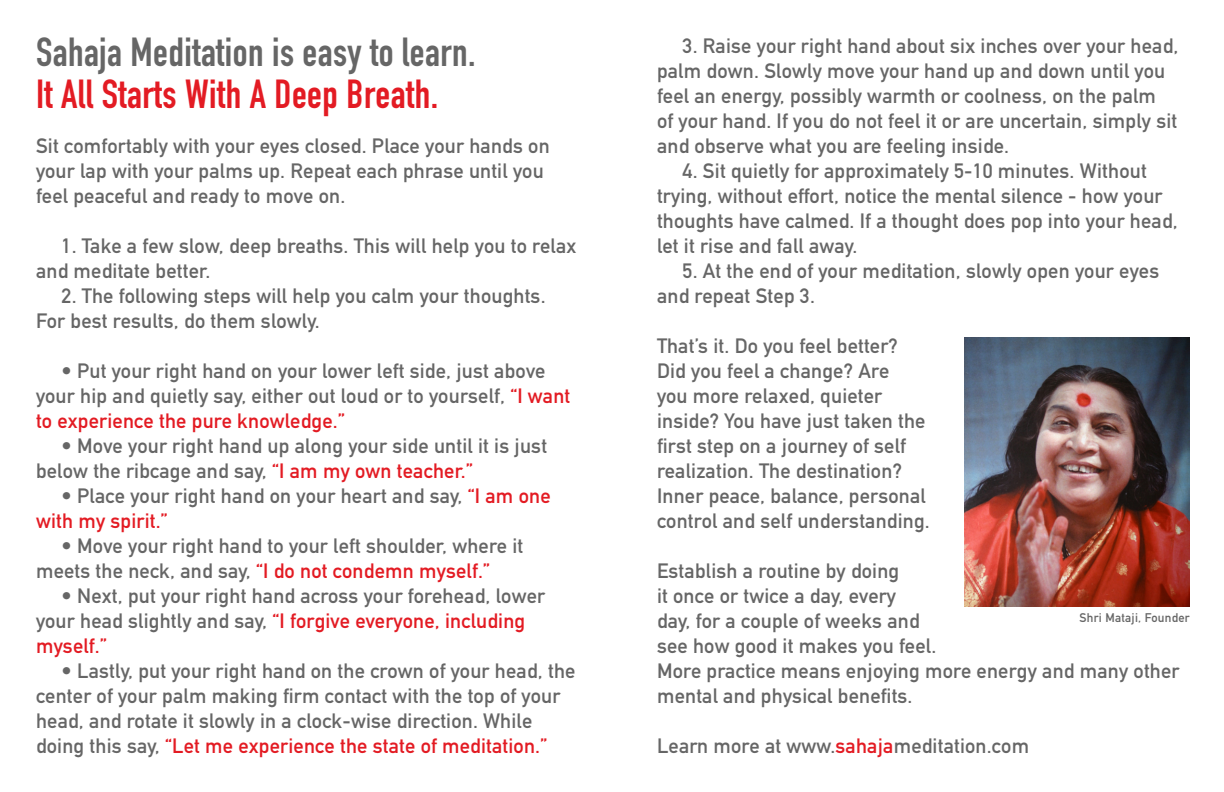
<style>
.page{position:relative;width:1224px;height:792px;background:#fff}
.page>*{position:absolute;margin:0;border:0;box-sizing:border-box;transform-origin:0 0}
.t1{font:40px/42px "DIN Engschrift";letter-spacing:.01em;color:#666}
.t2{font:20.4px/25px "DIN Mittelschrift";letter-spacing:.01em;color:#666}
.t3{font:12.4px "DIN Mittelschrift";letter-spacing:.02em;color:#666}
.s1{color:#e31b23}
</style>
<div class="page">
<img style="left:965px;top:337px;width:225px;height:269px">
<p class="t1" style="left:36px;top:31px;width:441px">Sahaja Meditation is easy to learn.<br><span class="s1">It All Starts With A Deep Breath.</span></p>
<p class="t2" style="left:657px;top:34px;width:523px;text-indent:26px">3. Raise your right hand about six inches over your head, palm down. Slowly move your hand up and down until you feel an energy, possibly warmth or coolness, on the palm<br>of your hand. If you do not feel it or are uncertain, simply sit and observe what you are feeling inside.</p>
<p class="t2" style="left:657px;top:159px;width:522px;text-indent:26px">4. Sit quietly for approximately 5-10 minutes. Without trying, without effort, notice the mental silence - how your thoughts have calmed. If a thought does pop into your head, let it rise and fall away.</p>
<p class="t2" style="left:657px;top:259px;width:504px;text-indent:26px">5. At the end of your meditation, slowly open your eyes and repeat Step 3.</p>
<p class="t2" style="left:657px;top:334px;width:274px">That’s it. Do you feel better?<br>Did you feel a change? Are<br>you more relaxed, quieter inside? You have just taken the first step on a journey of self realization. The destination?<br>Inner peace, balance, personal control and self understanding.</p>
<p class="t2" style="left:657px;top:559px;width:524px">Establish a routine by doing<br>it once or twice a day, every<br>day, for a couple of weeks and<br>see how good it makes you feel.<br>More practice means enjoying more energy and many other mental and physical benefits.</p>
<p class="t2" style="left:657px;top:734px;width:374px">Learn more at www.<span class="s1">sahaja</span>meditation.com</p>
<p class="t2" style="left:36px;top:134px;width:515px">Sit comfortably with your eyes closed. Place your hands on your lap with your palms up. Repeat each phrase until you feel peaceful and ready to move on.</p>
<p class="t2" style="left:36px;top:234px;width:542px;text-indent:26px">1. Take a few slow, deep breaths. This will help you to relax and meditate better.</p>
<p class="t2" style="left:36px;top:284px;width:511px;text-indent:26px">2. The following steps will help you calm your thoughts.<br>For best results, do them slowly.</p>
<p class="t2" style="left:36px;top:359px;width:536px;text-indent:26px">• Put your right hand on your lower left side, just above your hip and quietly say, either out loud or to yourself, <span class="s1">“I want to experience the pure knowledge.”</span></p>
<p class="t2" style="left:36px;top:434px;width:513px;text-indent:26px">• Move your right hand up along your side until it is just below the ribcage and say, <span class="s1">“I am my own teacher.”</span></p>
<p class="t2" style="left:36px;top:484px;width:516px;text-indent:26px">• Place your right hand on your heart and say, <span class="s1">“I am one with my spirit.”</span></p>
<p class="t2" style="left:36px;top:534px;width:489px;text-indent:26px">• Move your right hand to your left shoulder, where it meets the neck, and say, <span class="s1">“I do not condemn myself.”</span></p>
<p class="t2" style="left:36px;top:584px;width:511px;text-indent:26px">• Next, put your right hand across your forehead, lower your head slightly and say, <span class="s1">“I forgive everyone, including myself.”</span></p>
<p class="t2" style="left:36px;top:659px;width:541px;text-indent:26px">• Lastly, put your right hand on the crown of your head, the center of your palm making firm contact with the top of your head, and rotate it slowly in a clock-wise direction. While doing this say, <span class="s1">“Let me experience the state of meditation.”</span></p>
<p class="t3" style="left:1080px;top:610px;width:112px">Shri Mataji, Founder</p>
</div>
